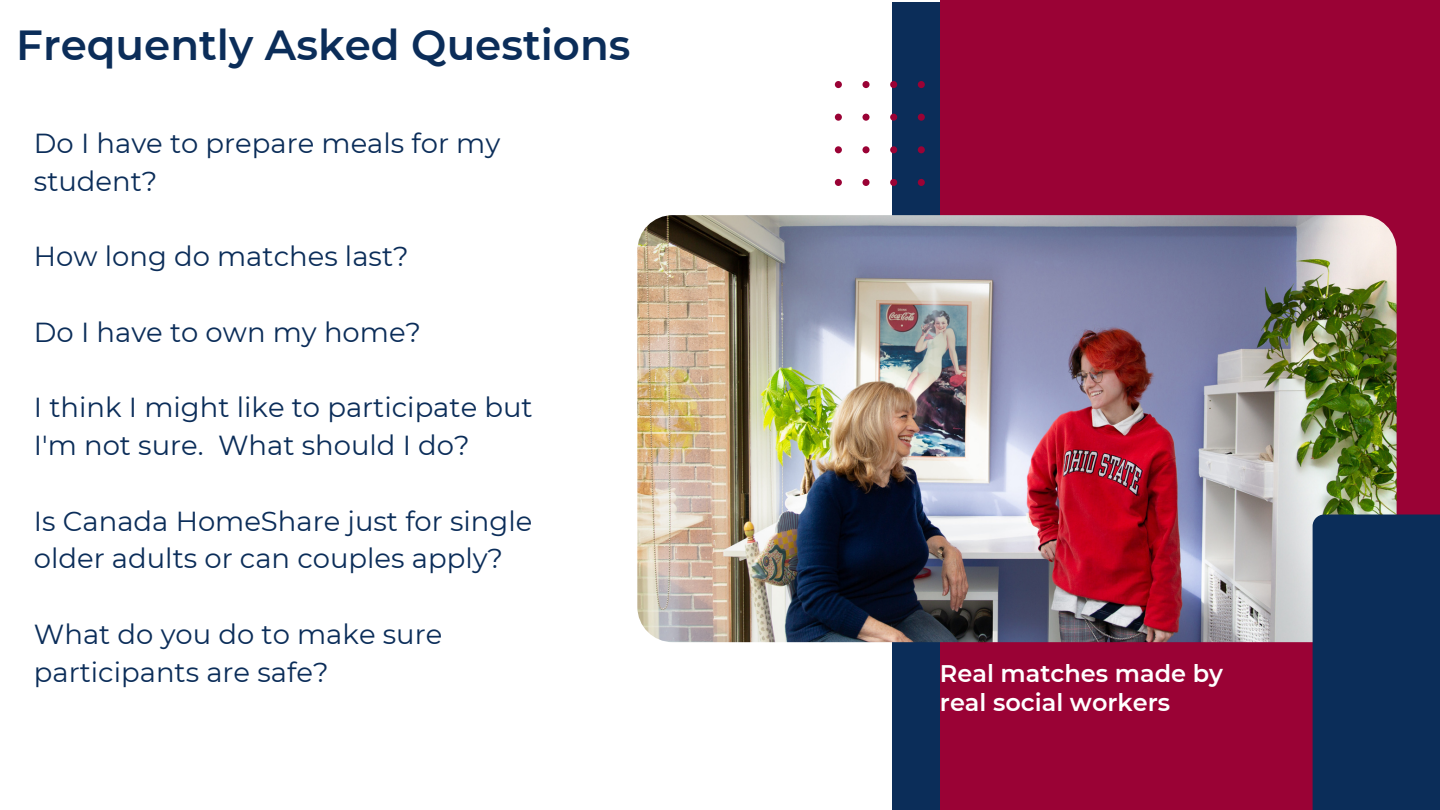
<style>
.page{position:relative;width:1440px;height:810px;background:#fff}
.page>*{position:absolute;margin:0;border:0;box-sizing:border-box;transform-origin:0 0}
.t1{font:600 42px "Montserrat";color:#0b2d59}
.t2{font:27.5px/37.8px "Montserrat";color:#0b2d59}
.t3{font:600 24px/28.5px "Montserrat";color:#fff}
</style>
<div class="page">
<div style="left:892px;top:2px;width:184px;height:808px;background:#0b2d59"></div>
<div style="left:940px;top:0;width:500px;height:810px;background:#9a0235"></div>
<img style="left:637px;top:215px;width:760px;height:427px;border-radius:35px">
<div style="left:1313px;top:515px;width:127px;height:295px;background:#0b2d59"></div>
<svg style="left:835px;top:81px;width:90px;height:105px"></svg>
<h1 class="t1" style="left:16px;top:20px;width:616px">Frequently Asked Questions</h1>
<p class="t2" style="left:34px;top:124px;width:468px">Do I have to prepare meals for my student?</p>
<p class="t2" style="left:34px;top:237px;width:376px">How long do matches last?</p>
<p class="t2" style="left:34px;top:313px;width:389px">Do I have to own my home?</p>
<p class="t2" style="left:34px;top:388px;width:500px">I think I might like to participate but<br>I'm not sure. What should I do?</p>
<p class="t2" style="left:34px;top:502px;width:500px">Is Canada HomeShare just for single older adults or can couples apply?</p>
<p class="t2" style="left:34px;top:615px;width:410px">What do you do to make sure participants are safe?</p>
<p class="t3" style="left:940px;top:660px;width:285px">Real matches made by real social workers</p>
</div>
